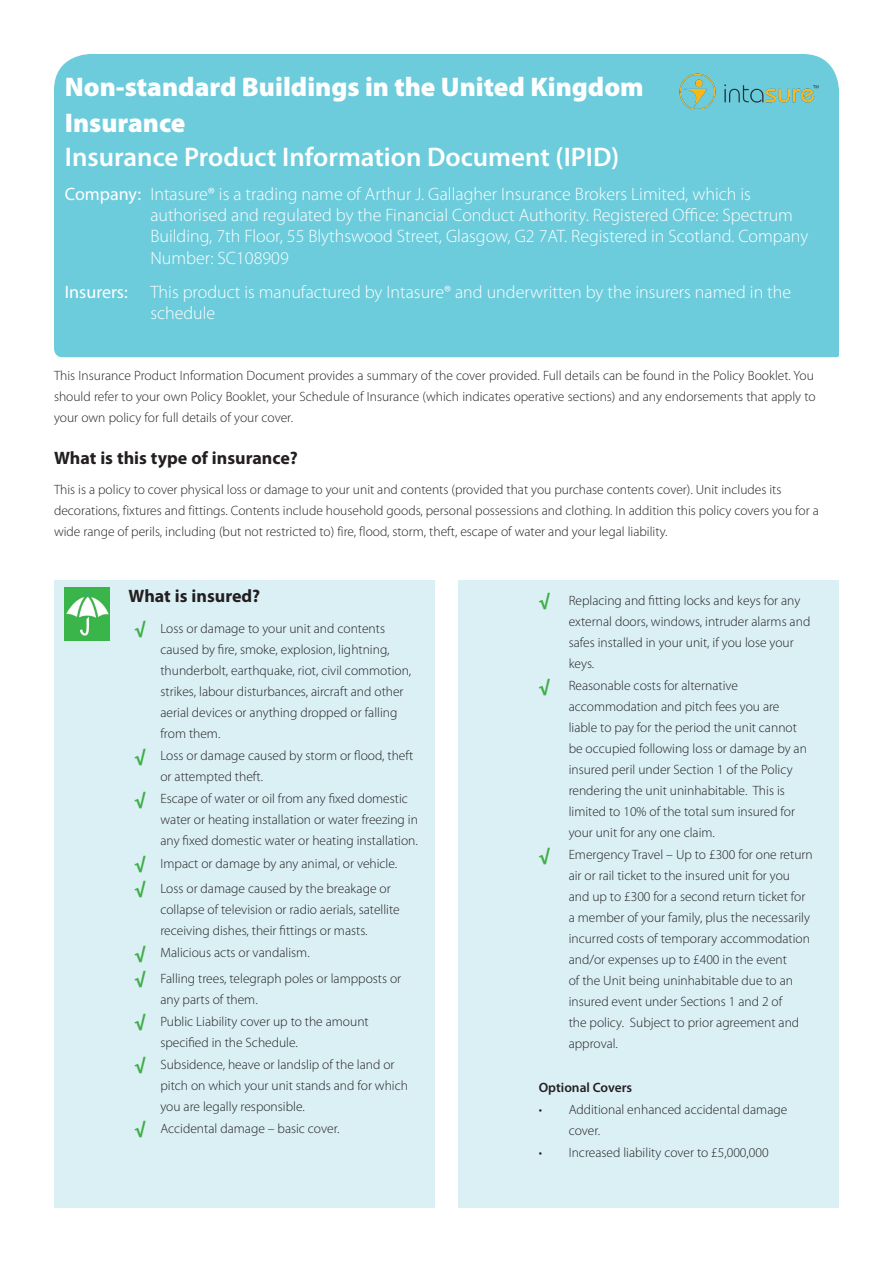
<style>
.page{position:relative;width:893px;height:1263px;background:#fff}
.page>*{position:absolute;margin:0;border:0;box-sizing:border-box;transform-origin:0 0}
.t1{font:900 27px "Myriad Pro";color:#fff}
.t2{font:600 27px "Myriad Pro";color:#fff}
.t3{font:300 18px/21.1px "Myriad Pro";color:#fff}
.t4{font:700 18px "Myriad Pro";color:#231f20}
.t5{font:900 18px "Myriad Pro";color:#40ae49}
.t6{font:18px "Myriad Pro";color:#fff}
.t7{font:300 13.5px/21px "Myriad Pro";color:#231f20}
.t8{font:600 13.5px "Myriad Pro";color:#231f20}
.s1{font-weight:400}
</style>
<div class="page">
<div style="left:54px;top:54px;width:785px;height:303px;background:#6cccdc"></div>
<div style="left:54px;top:580px;width:381px;height:628px;background:#daf0f5"></div>
<div style="left:458px;top:580px;width:381px;height:628px;background:#daf0f5"></div>
<img style="left:65px;top:588px;width:44px;height:52px">
<img style="left:672px;top:67px;width:155px;height:42px">
<p class="t1" style="left:65px;top:71px;width:580px">Non-standard Buildings in the United Kingdom</p>
<p class="t1" style="left:65px;top:108px;width:122px">Insurance</p>
<p class="t2" style="left:65px;top:140px;width:556px">Insurance Product Information Document (IPID)</p>
<p class="t3" style="left:150px;top:183px;width:659px;text-indent:-86px"><span class="s1">Company:</span> Intasure® is a trading name of Arthur J. Gallagher Insurance Brokers Limited, which is authorised and regulated by the Financial Conduct Authority. Registered Office: Spectrum Building, 7th Floor, 55 Blythswood Street, Glasgow, G2 7AT. Registered in Scotland. Company Number: SC108909</p>
<p class="t6" style="left:65px;top:280px;width:64px">Insurers:</p>
<p class="t3" style="left:150px;top:281px;width:642px">This product is manufactured by Intasure® and underwritten by the insurers named in the schedule</p>
<p class="t7" style="left:54px;top:365px;width:763px">This Insurance Product Information Document provides a summary of the cover provided. Full details can be found in the Policy Booklet. You should refer to your own Policy Booklet, your Schedule of Insurance (which indicates operative sections) and any endorsements that apply to your own policy for full details of your cover.</p>
<p class="t4" style="left:54px;top:447px;width:245px">What is this type of insurance?</p>
<p class="t7" style="left:54px;top:479px;width:766px">This is a policy to cover physical loss or damage to your unit and contents (provided that you purchase contents cover). Unit includes its decorations, fixtures and fittings. Contents include household goods, personal possessions and clothing. In addition this policy covers you for a wide range of perils, including (but not restricted to) fire, flood, storm, theft, escape of water and your legal liability.</p>
<p class="t4" style="left:129px;top:585px;width:133px">What is insured?</p>
<p class="t5" style="left:135px;top:620px;width:12px">√</p>
<p class="t7" style="left:160px;top:618px;width:252px">Loss or damage to your unit and contents caused by fire, smoke, explosion, lightning, thunderbolt, earthquake, riot, civil commotion, strikes, labour disturbances, aircraft and other aerial devices or anything dropped or falling from them.</p>
<p class="t5" style="left:135px;top:747px;width:12px">√</p>
<p class="t7" style="left:160px;top:745px;width:254px">Loss or damage caused by storm or flood, theft or attempted theft.</p>
<p class="t5" style="left:135px;top:790px;width:12px">√</p>
<p class="t7" style="left:160px;top:788px;width:259px">Escape of water or oil from any fixed domestic water or heating installation or water freezing in any fixed domestic water or heating installation.</p>
<p class="t5" style="left:135px;top:854px;width:12px">√</p>
<p class="t7" style="left:160px;top:852px;width:238px">Impact or damage by any animal, or vehicle.</p>
<p class="t5" style="left:135px;top:880px;width:12px">√</p>
<p class="t7" style="left:160px;top:878px;width:241px">Loss or damage caused by the breakage or collapse of television or radio aerials, satellite receiving dishes, their fittings or masts.</p>
<p class="t5" style="left:135px;top:944px;width:12px">√</p>
<p class="t7" style="left:160px;top:942px;width:151px">Malicious acts or vandalism.</p>
<p class="t5" style="left:135px;top:970px;width:12px">√</p>
<p class="t7" style="left:160px;top:967px;width:242px">Falling trees, telegraph poles or lampposts or any parts of them.</p>
<p class="t5" style="left:135px;top:1013px;width:12px">√</p>
<p class="t7" style="left:160px;top:1011px;width:210px">Public Liability cover up to the amount specified in the Schedule.</p>
<p class="t5" style="left:135px;top:1056px;width:12px">√</p>
<p class="t7" style="left:160px;top:1054px;width:249px">Subsidence, heave or landslip of the land or pitch on which your unit stands and for which you are legally responsible.</p>
<p class="t5" style="left:135px;top:1120px;width:12px">√</p>
<p class="t7" style="left:160px;top:1118px;width:180px">Accidental damage – basic cover.</p>
<p class="t5" style="left:539px;top:592px;width:12px">√</p>
<p class="t7" style="left:569px;top:590px;width:243px">Replacing and fitting locks and keys for any external doors, windows, intruder alarms and safes installed in your unit, if you lose your keys.</p>
<p class="t5" style="left:539px;top:677px;width:12px">√</p>
<p class="t7" style="left:569px;top:675px;width:240px">Reasonable costs for alternative accommodation and pitch fees you are liable to pay for the period the unit cannot be occupied following loss or damage by an insured peril under Section 1 of the Policy rendering the unit uninhabitable. This is limited to 10% of the total sum insured for your unit for any one claim.</p>
<p class="t5" style="left:539px;top:846px;width:12px">√</p>
<p class="t7" style="left:569px;top:844px;width:246px">Emergency Travel – Up to £300 for one return air or rail ticket to the insured unit for you and up to £300 for a second return ticket for a member of your family, plus the necessarily incurred costs of temporary accommodation and/or expenses up to £400 in the event<br>of the Unit being uninhabitable due to an insured event under Sections 1 and 2 of<br>the policy. Subject to prior agreement and approval.</p>
<p class="t8" style="left:539px;top:1078px;width:95px">Optional Covers</p>
<p class="t7" style="left:539px;top:1098px;width:5px">•</p>
<p class="t7" style="left:569px;top:1098px;width:220px">Additional enhanced accidental damage cover.</p>
<p class="t7" style="left:539px;top:1142px;width:5px">•</p>
<p class="t7" style="left:569px;top:1142px;width:201px">Increased liability cover to £5,000,000</p>
</div>
